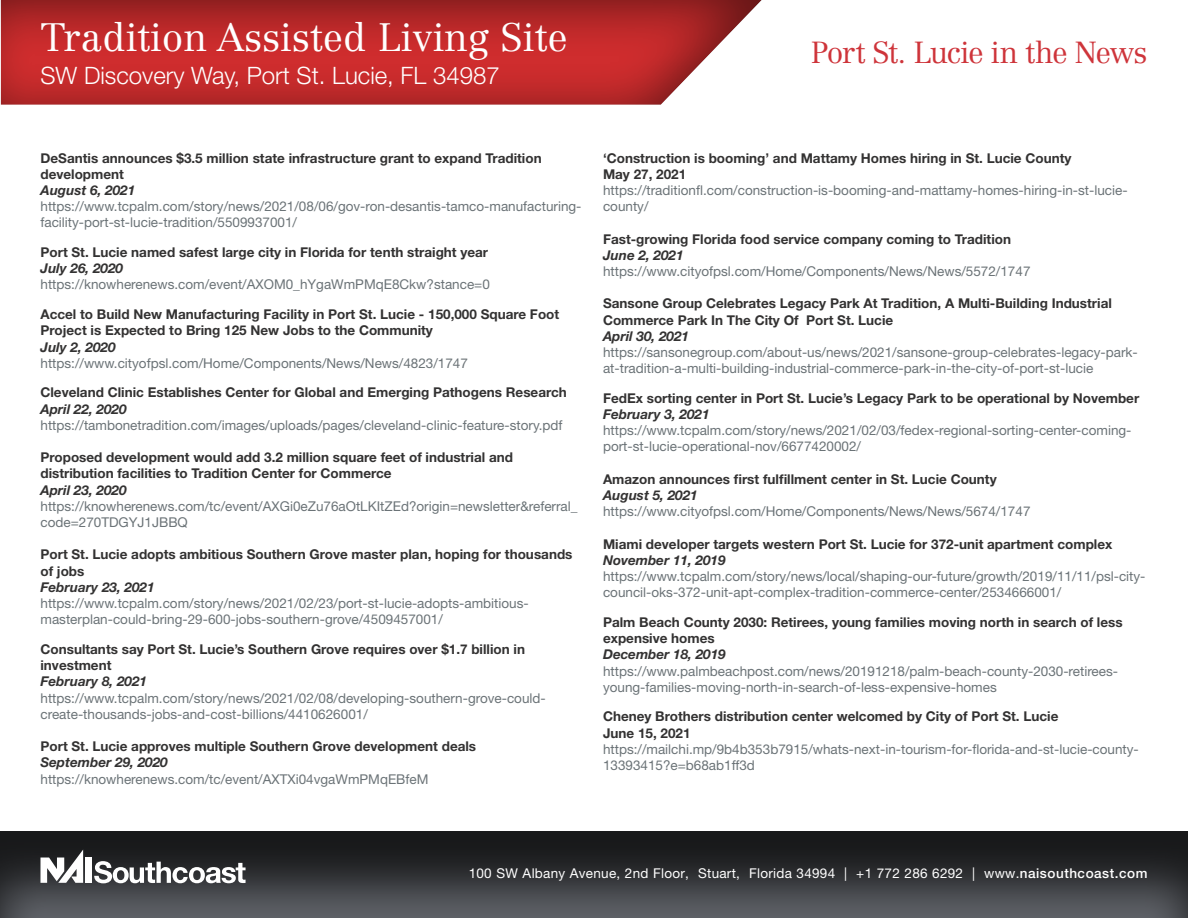
<style>
.page{position:relative;width:1188px;height:918px;background:#fff}
.page>*{position:absolute;margin:0;border:0;box-sizing:border-box;transform-origin:0 0}
.t1{font:300 39px "Centennial LT Std";color:#fff}
.t2{font:300 30px "Centennial LT Std";letter-spacing:-.04em;color:#ce343a}
.t3{font:300 24px "Helvetica Neue LT Std";color:#fff}
.t4{font:13.5px/16.2px "Helvetica Neue LT Std";color:#6b7377}
.t5{font:700 13.5px/16.2px "Helvetica Neue LT Std";color:#333232}
.t6{font:italic 700 13.5px "Helvetica Neue LT Std";color:#333232}
.t7{font:13.5px "Helvetica Neue LT Std";letter-spacing:.02em;color:#fff}
.s1{font-weight:500}
</style>
<div class="page">
<div style="left:0;top:829px;width:1188px;height:89px;background:#000;opacity:.75"></div>
<div style="left:0;top:0;width:775px;height:106px;background:#000;opacity:.51"></div>
<div style="left:85px;top:858px;width:7px;height:25px;background:#fff"></div>
<svg style="left:40px;top:850px;width:43px;height:33px"></svg>
<svg style="left:94px;top:861px;width:152px;height:22px"></svg>
<h1 class="t1" style="left:40px;top:14px;width:529px">Tradition Assisted Living Site</h1>
<h3 class="t3" style="left:40px;top:61px;width:461px">SW Discovery Way, Port St. Lucie, FL 34987</h3>
<h2 class="t2" style="left:811px;top:34px;width:338px">Port St. Lucie in the News</h2>
<p class="t5" style="left:40px;top:149px;width:503px">DeSantis announces $3.5 million state infrastructure grant to expand Tradition development</p>
<p class="t6" style="left:40px;top:182px;width:96px">August 6, 2021</p>
<p class="t4" style="left:40px;top:198px;width:543px">https://www.tcpalm.com/story/news/2021/08/06/gov-ron-desantis-tamco-manufacturing&shy;facility-port-st-lucie-tradition/5509937001/</p>
<p class="t5" style="left:40px;top:244px;width:449px">Port St. Lucie named safest large city in Florida for tenth straight year</p>
<p class="t6" style="left:40px;top:260px;width:84px">July 26, 2020</p>
<p class="t4" style="left:40px;top:276px;width:451px">https://knowherenews.com/event/AXOM0_hYgaWmPMqE8Ckw?stance=0</p>
<p class="t5" style="left:40px;top:306px;width:520px">Accel to Build New Manufacturing Facility in Port St. Lucie - 150,000 Square Foot<br>Project is Expected to Bring 125 New Jobs to the Community</p>
<p class="t6" style="left:40px;top:338px;width:77px">July 2, 2020</p>
<p class="t4" style="left:40px;top:355px;width:429px">https://www.cityofpsl.com/Home/Components/News/News/4823/1747</p>
<p class="t5" style="left:40px;top:384px;width:528px">Cleveland Clinic Establishes Center for Global and Emerging Pathogens Research</p>
<p class="t6" style="left:40px;top:401px;width:88px">April 22, 2020</p>
<p class="t4" style="left:40px;top:417px;width:524px">https://tambonetradition.com/images/uploads/pages/cleveland-clinic-feature-story.pdf</p>
<p class="t5" style="left:40px;top:449px;width:474px">Proposed development would add 3.2 million square feet of industrial and distribution facilities to Tradition Center for Commerce</p>
<p class="t6" style="left:40px;top:482px;width:88px">April 23, 2020</p>
<p class="t4" style="left:40px;top:498px;width:539px">https://knowherenews.com/tc/event/AXGi0eZu76aOtLKItZEd?origin=newsletter&amp;referral_ code=270TDGYJ1JBBQ</p>
<p class="t5" style="left:40px;top:546px;width:534px">Port St. Lucie adopts ambitious Southern Grove master plan, hoping for thousands of jobs</p>
<p class="t6" style="left:40px;top:579px;width:116px">February 23, 2021</p>
<p class="t4" style="left:40px;top:595px;width:490px">https://www.tcpalm.com/story/news/2021/02/23/port-st-lucie-adopts-ambitious&shy;masterplan-could-bring-29-600-jobs-southern-grove/4509457001/</p>
<p class="t5" style="left:40px;top:641px;width:486px">Consultants say Port St. Lucie’s Southern Grove requires over $1.7 billion in investment</p>
<p class="t6" style="left:40px;top:673px;width:108px">February 8, 2021</p>
<p class="t4" style="left:40px;top:689px;width:507px">https://www.tcpalm.com/story/news/2021/02/08/developing-southern-grove-could&shy;create-thousands-jobs-and-cost-billions/4410626001/</p>
<p class="t5" style="left:40px;top:738px;width:437px">Port St. Lucie approves multiple Southern Grove development deals</p>
<p class="t6" style="left:40px;top:754px;width:129px">September 29, 2020</p>
<p class="t4" style="left:40px;top:770px;width:390px">https://knowherenews.com/tc/event/AXTXi04vgaWmPMqEBfeM</p>
<p class="t5" style="left:603px;top:149px;width:470px">‘Construction is booming’ and Mattamy Homes hiring in St. Lucie County<br>May 27, 2021</p>
<p class="t4" style="left:603px;top:182px;width:526px">https://traditionfl.com/construction-is-booming-and-mattamy-homes-hiring-in-st-lucie&shy;county/</p>
<p class="t5" style="left:603px;top:230px;width:410px">Fast-growing Florida food service company coming to Tradition</p>
<p class="t6" style="left:603px;top:247px;width:82px">June 2, 2021</p>
<p class="t4" style="left:603px;top:263px;width:429px">https://www.cityofpsl.com/Home/Components/News/News/5572/1747</p>
<p class="t5" style="left:603px;top:295px;width:510px">Sansone Group Celebrates Legacy Park At Tradition, A Multi-Building Industrial<br>Commerce Park In The City Of Port St. Lucie</p>
<p class="t6" style="left:603px;top:328px;width:88px">April 30, 2021</p>
<p class="t4" style="left:603px;top:344px;width:536px">https://sansonegroup.com/about-us/news/2021/sansone-group-celebrates-legacy-park&shy;at-tradition-a-multi-building-industrial-commerce-park-in-the-city-of-port-st-lucie</p>
<p class="t5" style="left:603px;top:390px;width:538px">FedEx sorting center in Port St. Lucie’s Legacy Park to be operational by November</p>
<p class="t6" style="left:603px;top:406px;width:108px">February 3, 2021</p>
<p class="t4" style="left:603px;top:422px;width:530px">https://www.tcpalm.com/story/news/2021/02/03/fedex-regional-sorting-center-coming&shy;port-st-lucie-operational-nov/6677420002/</p>
<p class="t5" style="left:603px;top:471px;width:395px">Amazon announces first fulfillment center in St. Lucie County</p>
<p class="t6" style="left:603px;top:487px;width:96px">August 5, 2021</p>
<p class="t4" style="left:603px;top:503px;width:429px">https://www.cityofpsl.com/Home/Components/News/News/5674/1747</p>
<p class="t5" style="left:603px;top:535px;width:511px">Miami developer targets western Port St. Lucie for 372-unit apartment complex</p>
<p class="t6" style="left:603px;top:552px;width:124px">November 11, 2019</p>
<p class="t4" style="left:603px;top:568px;width:544px">https://www.tcpalm.com/story/news/local/shaping-our-future/growth/2019/11/11/psl-city&shy;council-oks-372-unit-apt-complex-tradition-commerce-center/2534666001/</p>
<p class="t5" style="left:603px;top:614px;width:521px">Palm Beach County 2030: Retirees, young families moving north in search of less expensive homes</p>
<p class="t6" style="left:603px;top:646px;width:124px">December 18, 2019</p>
<p class="t4" style="left:603px;top:662px;width:517px">https://www.palmbeachpost.com/news/20191218/palm-beach-county-2030-retirees&shy;young-families-moving-north-in-search-of-less-expensive-homes</p>
<p class="t5" style="left:603px;top:708px;width:457px">Cheney Brothers distribution center welcomed by City of Port St. Lucie<br>June 15, 2021</p>
<p class="t4" style="left:603px;top:741px;width:537px">https://mailchi.mp/9b4b353b7915/whats-next-in-tourism-for-florida-and-st-lucie-county-<br>13393415?e=b68ab1ff3d</p>
<p class="t7" style="left:469px;top:865px;width:680px">100 SW Albany Avenue, 2nd Floor, Stuart, Florida 34994 | +1 772 286 6292 | www.<span class="s1">naisouthcoast.com</span></p>
</div>
